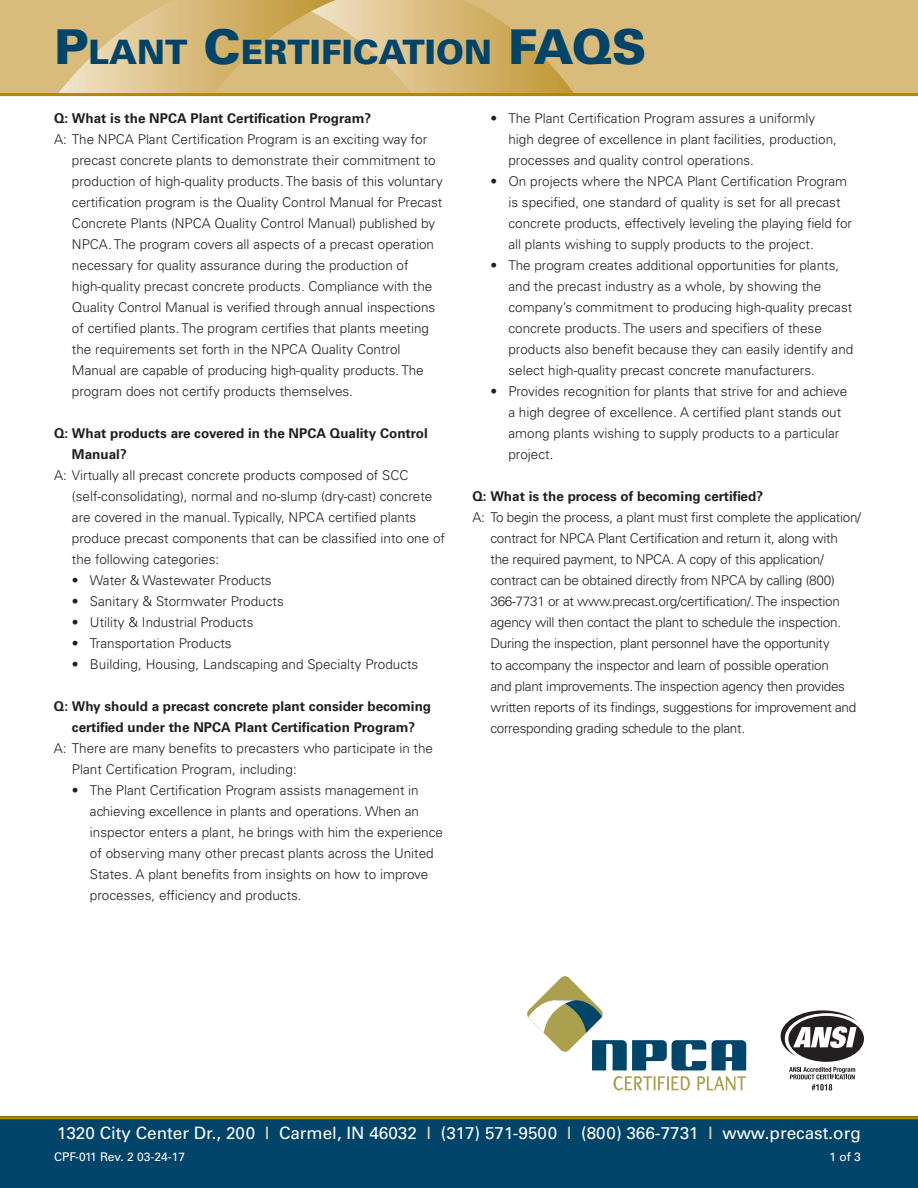
<style>
.page{position:relative;width:918px;height:1188px;background:#fff}
.page>*{position:absolute;margin:0;border:0;box-sizing:border-box;transform-origin:0 0}
.t1{font:900 33.6px "Univers LT Std";color:#00446a}
.t2{font:17.1px "Univers LT Std";color:#fff}
.t3{font:300 13.5px/21px "Univers LT Std";color:#231f20}
.t4{font:300 13.5px/21px "Univers LT Std";letter-spacing:-.02em;color:#231f20}
.t5{font:700 13.5px/21px "Univers LT Std";color:#231f20}
.t6{font:12px "Univers LT Std";color:#fff}
.s1{font-size:48px}
.s2{color:#e8d3aa}
</style>
<div class="page">
<svg style="left:712px;top:1040px;width:34px;height:30px"></svg>
<svg style="left:613px;top:1076px;width:77px;height:14px"></svg>
<svg style="left:697px;top:1076px;width:49px;height:14px"></svg>
<svg style="left:527px;top:976px;width:179px;height:94px"></svg>
<div style="left:788px;top:1016px;width:76px;height:46px;background:#231f20;border-radius:50%"></div>
<svg style="left:781px;top:1010px;width:77px;height:46px"></svg>
<svg style="left:789px;top:1067px;width:66px;height:24px"></svg>
<div style="left:0;top:1116px;width:918px;height:72px;background:#00446a"></div>
<hr style="left:0;top:1116px;width:918px;height:3px;background:#b28705">
<div style="left:0;top:0;width:918px;height:94px;background:#d9bb7b"></div>
<svg style="left:58px;top:0;width:516px;height:93px"></svg>
<hr style="left:0;top:93px;width:918px;height:3px;background:#b28705">
<h1 class="t1" style="left:54px;top:31px;width:594px"><span class="s1">P</span>LANT <span class="s1">C</span>ERTIFICATION <span class="s1">FAQS</span></h1>
<p class="t5" style="left:54px;top:108px;width:319px">Q: What is the NPCA Plant Certification Program?</p>
<p class="t3" style="left:72px;top:129px;width:373px;text-indent:-18px">A: The NPCA Plant Certification Program is an exciting way for precast concrete plants to demonstrate their commitment to production of high-quality products. The basis of this voluntary certification program is the Quality Control Manual for Precast Concrete Plants (NPCA Quality Control Manual) published by NPCA. The program covers all aspects of a precast operation necessary for quality assurance during the production of high-quality precast concrete products. Compliance with the Quality Control Manual is verified through annual inspections of certified plants. The program certifies that plants meeting the requirements set forth in the NPCA Quality Control Manual are capable of producing high-quality products. The program does not certify products themselves.</p>
<p class="t5" style="left:72px;top:423px;width:357px;text-indent:-18px">Q: What products are covered in the NPCA Quality Control<br>Manual?</p>
<p class="t3" style="left:72px;top:465px;width:375px;text-indent:-18px">A: Virtually all precast concrete products composed of SCC (self-consolidating), normal and no-slump (dry-cast) concrete are covered in the manual. Typically, NPCA certified plants produce precast components that can be classified into one of the following categories:</p>
<p class="t3" style="left:72px;top:570px;width:201px">• Water &amp; Wastewater Products</p>
<p class="t3" style="left:72px;top:591px;width:213px">• Sanitary &amp; Stormwater Products</p>
<p class="t3" style="left:72px;top:612px;width:183px">• Utility &amp; Industrial Products</p>
<p class="t3" style="left:72px;top:633px;width:161px">• Transportation Products</p>
<p class="t3" style="left:72px;top:654px;width:348px">• Building, Housing, Landscaping and Specialty Products</p>
<p class="t5" style="left:54px;top:696px;width:379px;text-align:center">Q: Why should a precast concrete plant consider becoming certified under the NPCA Plant Certification Program?</p>
<p class="t3" style="left:72px;top:738px;width:363px;text-indent:-18px">A: There are many benefits to precasters who participate in the<br>Plant Certification Program, including:</p>
<p class="t3" style="left:90px;top:780px;width:355px;text-indent:-18px">• The Plant Certification Program assists management in achieving excellence in plants and operations. When an inspector enters a plant, he brings with him the experience of observing many other precast plants across the United States. A plant benefits from insights on how to improve processes, efficiency and products.</p>
<p class="t3" style="left:508px;top:108px;width:330px;text-indent:-18px">• The Plant Certification Program assures a uniformly high degree of excellence in plant facilities, production, processes and quality control operations.</p>
<p class="t3" style="left:508px;top:171px;width:345px;text-indent:-18px">• On projects where the NPCA Plant Certification Program is specified, one standard of quality is set for all precast concrete products, effectively leveling the playing field for all plants wishing to supply products to the project.</p>
<p class="t3" style="left:508px;top:255px;width:346px;text-indent:-18px">• The program creates additional opportunities for plants, and the precast industry as a whole, by showing the company’s commitment to producing high-quality precast concrete products. The users and specifiers of these products also benefit because they can easily identify and select high-quality precast concrete manufacturers.</p>
<p class="t3" style="left:508px;top:381px;width:340px;text-indent:-18px">• Provides recognition for plants that strive for and achieve a high degree of excellence. A certified plant stands out among plants wishing to supply products to a particular project.</p>
<p class="t5" style="left:472px;top:486px;width:292px">Q: What is the process of becoming certified?</p>
<p class="t4" style="left:490px;top:507px;width:372px;text-indent:-18px">A: To begin the process, a plant must first complete the application/ contract for NPCA Plant Certification and return it, along with<br>the required payment, to NPCA. A copy of this application/ contract can be obtained directly from NPCA by calling (800)<br>366-7731 or at www.precast.org/certification/. The inspection agency will then contact the plant to schedule the inspection.<br>During the inspection, plant personnel have the opportunity<br>to accompany the inspector and learn of possible operation<br>and plant improvements. The inspection agency then provides written reports of its findings, suggestions for improvement and corresponding grading schedule to the plant.</p>
<p class="t2" style="left:57px;top:1123px;width:805px">1320 City Center Dr., 200 <span class="s2">I</span> Carmel, IN 46032 <span class="s2">I</span> (317) 571-9500 <span class="s2">I</span> (800) 366-7731 <span class="s2">I</span> www.precast.org</p>
<p class="t6" style="left:54px;top:1149px;width:133px">CPF-011 Rev. 2 03-24-17</p>
<p class="t6" style="left:830px;top:1149px;width:33px">1 of 3</p>
</div>
